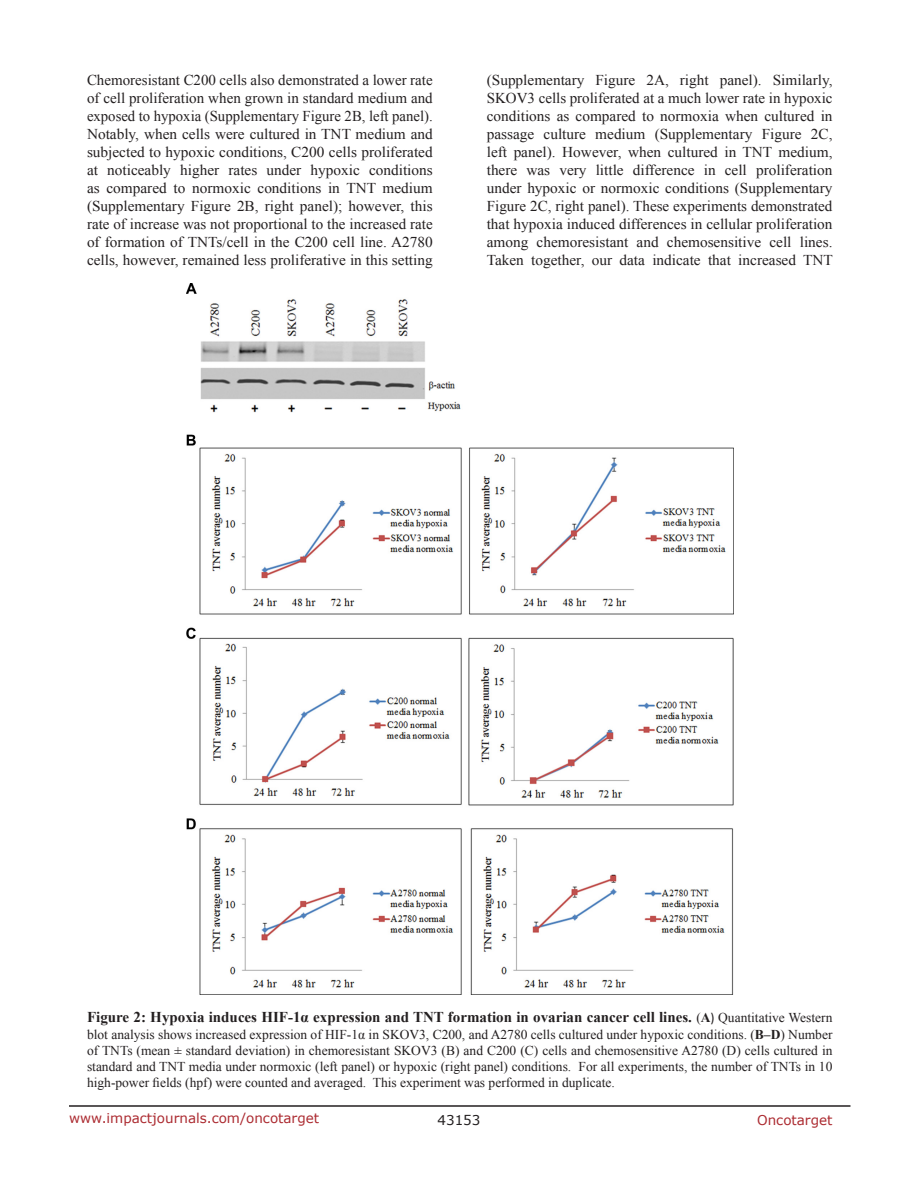
<style>
.page{position:relative;width:918px;height:1188px;background:#fff}
.page>*{position:absolute;margin:0;border:0;box-sizing:border-box;transform-origin:0 0}
.BodyText{font:15px/18px "Times New Roman";color:#231f20;text-align:justify}
.FigureText{font:700 15px "Times New Roman";color:#231f20}
.FigureText-2{font:13.5px/16.2px "Times New Roman";color:#231f20;text-align:justify}
.t1{font:13.5px "Verdana";color:#ac2b31}
.t2{font:13.5px "Verdana";color:#231f20}
.s1{font-weight:400;font-size:13.5px}
.s2{font-size:13.5px}
.s3{font-family:"Calibri";font-weight:400;font-size:13.5px}
.s4{font-weight:700}
</style>
<div class="page">
<hr style="left:69px;top:1105px;width:781px;height:2px;background:#231f20">
<img style="left:186px;top:283px;width:547px;height:711px">
<p class="BodyText" style="left:87px;top:71px;width:347px">Chemoresistant C200 cells also demonstrated a lower rate of cell proliferation when grown in standard medium and exposed to hypoxia (Supplementary Figure 2B, left panel).<br>Notably, when cells were cultured in TNT medium and subjected to hypoxic conditions, C200 cells proliferated at noticeably higher rates under hypoxic conditions as compared to normoxic conditions in TNT medium (Supplementary Figure 2B, right panel); however, this rate of increase was not proportional to the increased rate of formation of TNTs/cell in the C200 cell line. A2780 cells, however, remained less proliferative in this setting</p>
<p class="BodyText" style="left:487px;top:71px;width:348px">(Supplementary Figure 2A, right panel). Similarly, SKOV3 cells proliferated at a much lower rate in hypoxic conditions as compared to normoxia when cultured in passage culture medium (Supplementary Figure 2C, left panel). However, when cultured in TNT medium, there was very little difference in cell proliferation under hypoxic or normoxic conditions (Supplementary Figure 2C, right panel). These experiments demonstrated that hypoxia induced differences in cellular proliferation among chemoresistant and chemosensitive cell lines.<br>Taken together, our data indicate that increased TNT</p>
<p class="FigureText" style="left:87px;top:1007px;width:747px">Figure 2: Hypoxia induces HIF-1α expression and TNT formation in ovarian cancer cell lines. <span class="s1">(</span><span class="s2">A</span><span class="s3">)</span> <span class="s1">Quantitative Western</span></p>
<p class="FigureText-2" style="left:87px;top:1026px;width:747px">blot analysis shows increased expression of HIF-1α in SKOV3, C200, and A2780 cells cultured under hypoxic conditions. (<span class="s4">B–D</span>) Number of TNTs (mean ± standard deviation) in chemoresistant SKOV3 (B) and C200 (C) cells and chemosensitive A2780 (D) cells cultured in standard and TNT media under normoxic (left panel) or hypoxic (right panel) conditions. For all experiments, the number of TNTs in 10 high-power fields (hpf) were counted and averaged. This experiment was performed in duplicate.</p>
<p class="t1" style="left:69px;top:1109px;width:252px">www.impactjournals.com/oncotarget</p>
<p class="t2" style="left:438px;top:1111px;width:44px">43153</p>
<p class="t1" style="left:757px;top:1111px;width:77px">Oncotarget</p>
</div>
